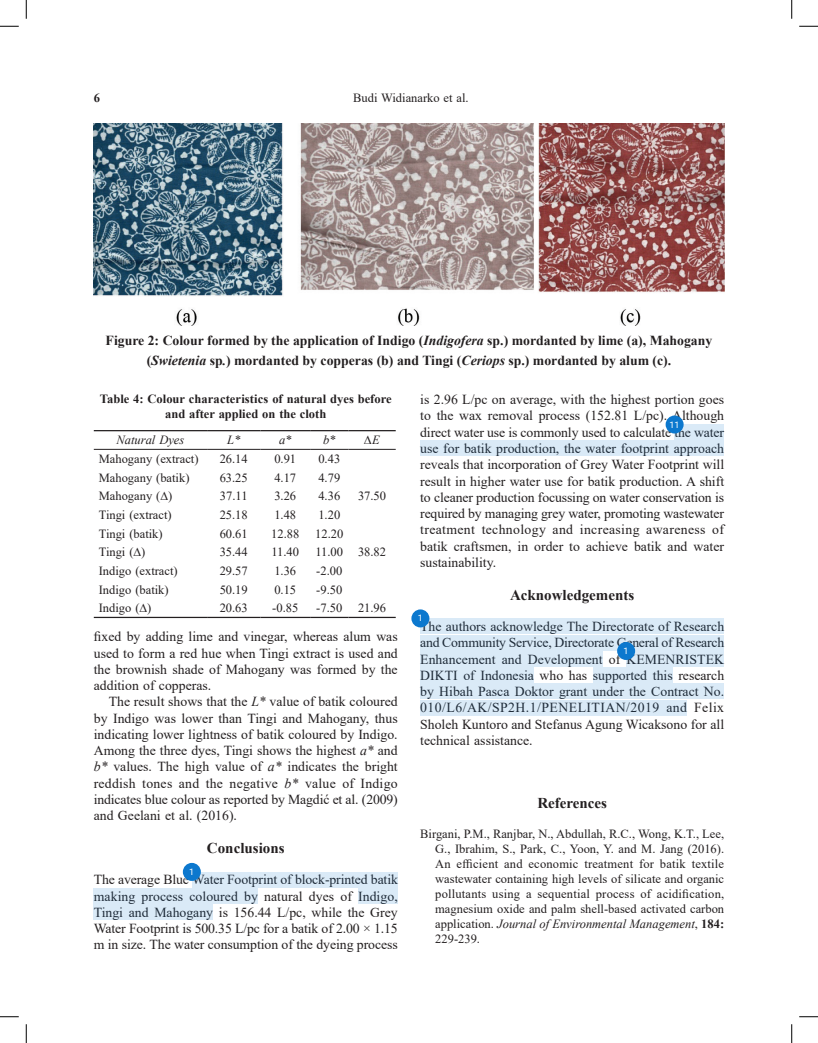
<style>
.page{position:relative;width:818px;height:1043px;background:#fff}
.page>*{position:absolute;margin:0;border:0;box-sizing:border-box;transform-origin:0 0}
.Level_1{font:700 15px "Times New Roman";color:#231f20}
.Refer-head{font:700 15px "Times New Roman";color:#231f20}
.Body_flush{font:13.75px/16.2px "Times New Roman";color:#231f20;text-align:justify}
.Body_text{font:13.75px/16.2px "Times New Roman";color:#231f20;text-align:justify}
.Default{font:700 13.75px/20.6px "Times New Roman";color:#231f20;text-align:center}
.Refer-text{font:12.5px/15px "Times New Roman";color:#231f20;text-align:justify}
.Table-text{font:12.5px "Times New Roman";color:#231f20}
.Table-head{font:700 12.5px/15px "Times New Roman";color:#231f20;text-align:center}
.Table-text-2{font:italic 12.5px "Times New Roman";color:#231f20}
.t1{font:9px "Roboto+Noto Sans CJK SC Regular";color:#fff}
.s1{font-style:italic}
.s2{font-weight:700}
</style>
<div class="page">
<img style="left:94px;top:124px;width:630px;height:201px">
<hr style="left:94px;top:449px;width:113px;height:1px;background:#231f20">
<hr style="left:207px;top:449px;width:53px;height:1px;background:#231f20">
<hr style="left:260px;top:449px;width:50px;height:1px;background:#231f20">
<hr style="left:310px;top:449px;width:38px;height:1px;background:#231f20">
<hr style="left:348px;top:449px;width:48px;height:1px;background:#231f20">
<hr style="left:94px;top:430px;width:113px;height:1px;background:#231f20">
<hr style="left:207px;top:430px;width:53px;height:1px;background:#231f20">
<hr style="left:260px;top:430px;width:50px;height:1px;background:#231f20">
<hr style="left:310px;top:430px;width:38px;height:1px;background:#231f20">
<hr style="left:348px;top:430px;width:48px;height:1px;background:#231f20">
<hr style="left:94px;top:617px;width:113px;height:1px;background:#231f20">
<hr style="left:207px;top:617px;width:53px;height:1px;background:#231f20">
<hr style="left:260px;top:617px;width:50px;height:1px;background:#231f20">
<hr style="left:310px;top:617px;width:38px;height:1px;background:#231f20">
<hr style="left:348px;top:617px;width:48px;height:1px;background:#231f20">
<svg style="left:0;top:25px;width:19px;height:2px"></svg>
<svg style="left:799px;top:25px;width:19px;height:2px"></svg>
<svg style="left:0;top:1016px;width:19px;height:1px"></svg>
<svg style="left:799px;top:1016px;width:19px;height:1px"></svg>
<svg style="left:25px;top:0;width:2px;height:19px"></svg>
<svg style="left:25px;top:1024px;width:2px;height:18px"></svg>
<svg style="left:791px;top:0;width:1px;height:19px"></svg>
<svg style="left:791px;top:1024px;width:1px;height:18px"></svg>
<div style="left:192px;top:871px;width:205px;height:16px;background:#daeaf7"></div>
<div style="left:183px;top:862px;width:18px;height:18px;background:#0c78ce;border-radius:50%"></div>
<div style="left:93px;top:888px;width:165px;height:15px;background:#daeaf7"></div>
<div style="left:358px;top:888px;width:39px;height:15px;background:#daeaf7"></div>
<div style="left:93px;top:904px;width:120px;height:15px;background:#daeaf7"></div>
<div style="left:420px;top:618px;width:303px;height:15px;background:#daeaf7"></div>
<div style="left:411px;top:609px;width:18px;height:18px;background:#0c78ce;border-radius:50%"></div>
<div style="left:420px;top:635px;width:303px;height:15px;background:#daeaf7"></div>
<div style="left:420px;top:651px;width:182px;height:15px;background:#daeaf7"></div>
<div style="left:626px;top:651px;width:97px;height:15px;background:#daeaf7"></div>
<div style="left:617px;top:642px;width:18px;height:18px;background:#0c78ce;border-radius:50%"></div>
<div style="left:420px;top:667px;width:114px;height:16px;background:#daeaf7"></div>
<div style="left:593px;top:667px;width:79px;height:16px;background:#daeaf7"></div>
<div style="left:420px;top:683px;width:303px;height:15px;background:#daeaf7"></div>
<div style="left:420px;top:700px;width:267px;height:15px;background:#daeaf7"></div>
<div style="left:674px;top:424px;width:49px;height:16px;background:#daeaf7"></div>
<div style="left:665px;top:415px;width:18px;height:18px;background:#0c78ce;border-radius:50%"></div>
<div style="left:420px;top:440px;width:303px;height:15px;background:#daeaf7"></div>
<p class="Table-head" style="left:94px;top:90px;width:8px">6</p>
<p class="Refer-text" style="left:353px;top:90px;width:117px">Budi Widianarko et al.</p>
<p class="Default" style="left:106px;top:329px;width:608px">Figure 2: Colour formed by the application of Indigo (<span class="s1">Indigofera</span> sp.) mordanted by lime (a), Mahogany (<span class="s1">Swietenia</span> sp<span class="s1">.</span>) mordanted by copperas (b) and Tingi (<span class="s1">Ceriops</span> sp.) mordanted by alum (c).</p>
<p class="Table-head" style="left:100px;top:390px;width:293px">Table 4: Colour characteristics of natural dyes before and after applied on the cloth</p>
<p class="Table-text-2" style="left:116px;top:431px;width:69px">Natural Dyes</p>
<p class="Table-text-2" style="left:227px;top:431px;width:15px">L*</p>
<p class="Table-text-2" style="left:279px;top:431px;width:14px">a*</p>
<p class="Table-text-2" style="left:323px;top:431px;width:14px">b*</p>
<p class="Table-text-2" style="left:364px;top:431px;width:17px">∆E</p>
<p class="Table-text" style="left:99px;top:450px;width:101px">Mahogany (extract)</p>
<p class="Table-text" style="left:220px;top:450px;width:30px">26.14</p>
<p class="Table-text" style="left:274px;top:450px;width:23px">0.91</p>
<p class="Table-text" style="left:318px;top:450px;width:23px">0.43</p>
<p class="Table-text" style="left:99px;top:468px;width:92px">Mahogany (batik)</p>
<p class="Table-text" style="left:220px;top:468px;width:30px">63.25</p>
<p class="Table-text" style="left:274px;top:468px;width:23px">4.17</p>
<p class="Table-text" style="left:318px;top:468px;width:23px">4.79</p>
<p class="Table-text" style="left:99px;top:487px;width:75px">Mahogany (∆)</p>
<p class="Table-text" style="left:220px;top:487px;width:29px">37.11</p>
<p class="Table-text" style="left:274px;top:487px;width:23px">3.26</p>
<p class="Table-text" style="left:318px;top:487px;width:23px">4.36</p>
<p class="Table-text" style="left:358px;top:487px;width:30px">37.50</p>
<p class="Table-text" style="left:99px;top:506px;width:74px">Tingi (extract)</p>
<p class="Table-text" style="left:220px;top:506px;width:30px">25.18</p>
<p class="Table-text" style="left:274px;top:506px;width:23px">1.48</p>
<p class="Table-text" style="left:318px;top:506px;width:23px">1.20</p>
<p class="Table-text" style="left:99px;top:524px;width:65px">Tingi (batik)</p>
<p class="Table-text" style="left:220px;top:524px;width:30px">60.61</p>
<p class="Table-text" style="left:271px;top:524px;width:30px">12.88</p>
<p class="Table-text" style="left:315px;top:524px;width:30px">12.20</p>
<p class="Table-text" style="left:99px;top:543px;width:48px">Tingi (∆)</p>
<p class="Table-text" style="left:220px;top:543px;width:30px">35.44</p>
<p class="Table-text" style="left:271px;top:543px;width:29px">11.40</p>
<p class="Table-text" style="left:315px;top:543px;width:29px">11.00</p>
<p class="Table-text" style="left:358px;top:543px;width:30px">38.82</p>
<p class="Table-text" style="left:99px;top:562px;width:80px">Indigo (extract)</p>
<p class="Table-text" style="left:220px;top:562px;width:30px">29.57</p>
<p class="Table-text" style="left:274px;top:562px;width:23px">1.36</p>
<p class="Table-text" style="left:316px;top:562px;width:28px">-2.00</p>
<p class="Table-text" style="left:99px;top:580px;width:71px">Indigo (batik)</p>
<p class="Table-text" style="left:220px;top:580px;width:30px">50.19</p>
<p class="Table-text" style="left:274px;top:580px;width:23px">0.15</p>
<p class="Table-text" style="left:316px;top:580px;width:28px">-9.50</p>
<p class="Table-text" style="left:99px;top:599px;width:54px">Indigo (∆)</p>
<p class="Table-text" style="left:220px;top:599px;width:30px">20.63</p>
<p class="Table-text" style="left:272px;top:599px;width:28px">-0.85</p>
<p class="Table-text" style="left:316px;top:599px;width:28px">-7.50</p>
<p class="Table-text" style="left:358px;top:599px;width:30px">21.96</p>
<p class="Body_flush" style="left:420px;top:391px;width:305px">is 2.96 L/pc on average, with the highest portion goes to the wax removal process (152.81 L/pc). Although direct water use is commonly used to calculate the water use for batik production, the water footprint approach reveals that incorporation of Grey Water Footprint will result in higher water use for batik production. A shift to cleaner production focussing on water conservation is required by managing grey water, promoting wastewater treatment technology and increasing awareness of batik craftsmen, in order to achieve batik and water sustainability.</p>
<p class="Level_1" style="left:510px;top:584px;width:126px">Acknowledgements</p>
<p class="Body_flush" style="left:420px;top:618px;width:305px">The authors acknowledge The Directorate of Research and Community Service, Directorate General of Research Enhancement and Development of KEMENRISTEK DIKTI of Indonesia who has supported this research by Hibah Pasca Doktor grant under the Contract No.<br>010/L6/AK/SP2H.1/PENELITIAN/2019 and Felix Sholeh Kuntoro and Stefanus Agung Wicaksono for all technical assistance.</p>
<p class="t1" style="left:669px;top:419px;width:12px">11</p>
<p class="t1" style="left:418px;top:613px;width:7px">1</p>
<p class="Body_text" style="left:94px;top:628px;width:305px">fixed by adding lime and vinegar, whereas alum was used to form a red hue when Tingi extract is used and the brownish shade of Mahogany was formed by the addition of copperas.</p>
<p class="Body_text" style="left:94px;top:693px;width:305px;text-indent:15px">The result shows that the <span class="s1">L*</span> value of batik coloured by Indigo was lower than Tingi and Mahogany, thus indicating lower lightness of batik coloured by Indigo.<br>Among the three dyes, Tingi shows the highest <span class="s1">a*</span> and <span class="s1">b*</span> values. The high value of <span class="s1">a*</span> indicates the bright reddish tones and the negative <span class="s1">b*</span> value of Indigo indicates blue colour as reported by Magdić et al. (2009) and Geelani et al. (2016).</p>
<p class="Level_1" style="left:207px;top:837px;width:79px">Conclusions</p>
<p class="Body_flush" style="left:94px;top:871px;width:305px">The average Blue Water Footprint of block-printed batik making process coloured by natural dyes of Indigo, Tingi and Mahogany is 156.44 L/pc, while the Grey Water Footprint is 500.35 L/pc for a batik of 2.00 × 1.15 m in size. The water consumption of the dyeing process</p>
<p class="t1" style="left:623px;top:645px;width:7px">1</p>
<p class="Refer-head" style="left:537px;top:792px;width:71px">References</p>
<p class="Refer-text" style="left:435px;top:825px;width:290px;text-indent:-15px">Birgani, P.M., Ranjbar, N., Abdullah, R.C., Wong, K.T., Lee, G., Ibrahim, S., Park, C., Yoon, Y. and M. Jang (2016).<br>An efficient and economic treatment for batik textile wastewater containing high levels of silicate and organic pollutants using a sequential process of acidification, magnesium oxide and palm shell-based activated carbon application. <span class="s1">Journal of Environmental Management</span>, <span class="s2">184:<br></span>229-239.</p>
<p class="t1" style="left:189px;top:866px;width:7px">1</p>
</div>
